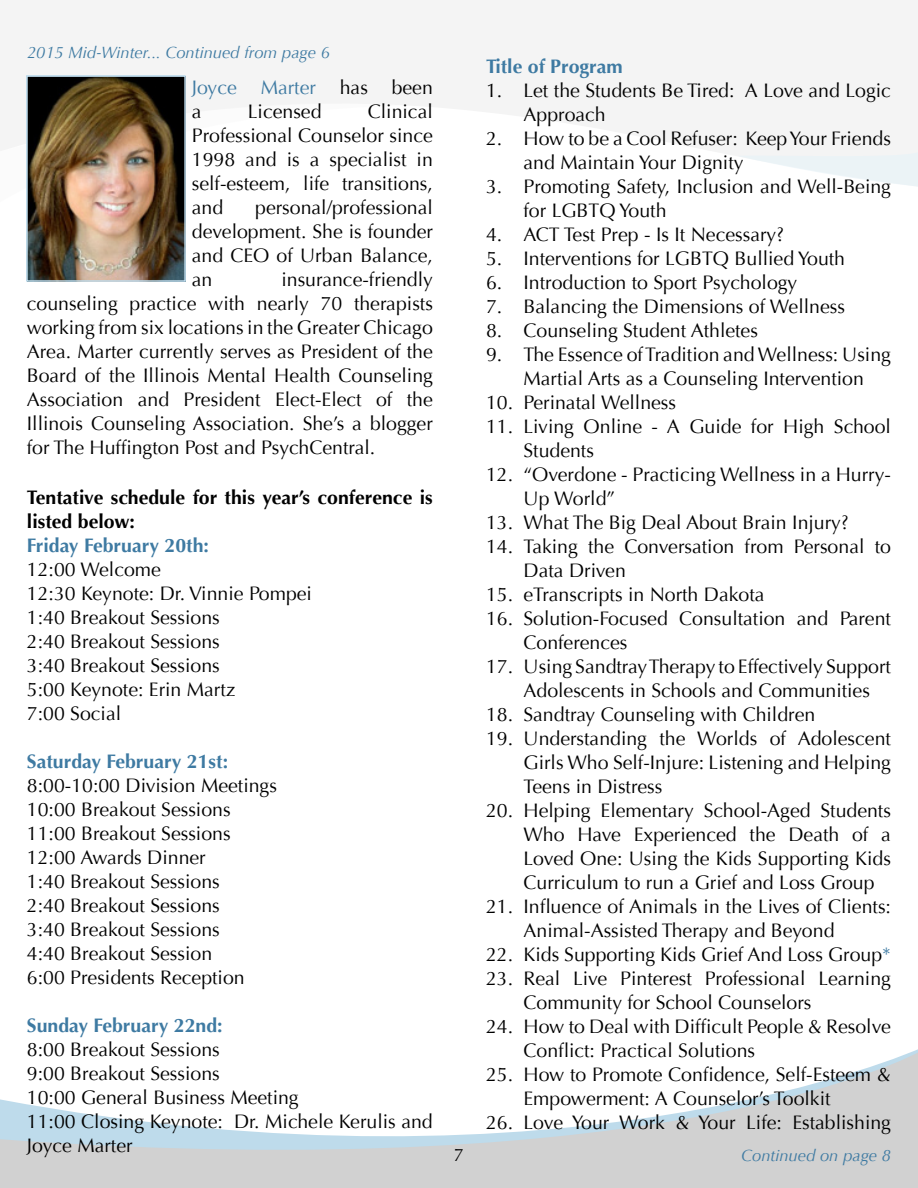
<style>
.page{position:relative;width:918px;height:1188px;background:#fff}
.page>*{position:absolute;margin:0;border:0;box-sizing:border-box;transform-origin:0 0}
.t1{font:19.5px/24px "Optima";color:#000}
.t2{font:700 19.5px "Optima";color:#3e7aa2}
.t3{font:700 19.5px/24px "Optima";color:#000}
.t4{font:19.5px/24px "Optima";color:#3e7aa2}
.t5{font:18px "Optima";color:#000}
.t6{font:italic 16.5px "Optima";color:#3e7aa2}
.s1{color:#000}
.s2{color:#3e7aa2}
</style>
<div class="page">
<svg style="left:0;top:0;width:918px;height:154px;fill:#f4f4f4"></svg>
<svg style="left:0;top:101px;width:405px;height:53px"></svg>
<svg style="left:726px;top:150px;width:192px;height:37px"></svg>
<svg style="left:0;top:1053px;width:918px;height:135px"></svg>
<img style="left:29px;top:78px;width:154px;height:201px">
<div style="left:26px;top:75px;width:160px;height:207px;border:2px solid #bedbeb"></div>
<p class="t6" style="left:27px;top:43px;width:304px">2015 Mid-Winter... Continued from page 6</p>
<p class="t4" style="left:192px;top:76px;width:243px">Joyce Marter <span class="s1">has been a</span></p>
<p class="t1" style="left:192px;top:100px;width:243px;text-align:justify;text-indent:176px">Clinical Professional Counselor since 1998 and is a specialist in self-esteem, life transitions, and</p>
<p class="t1" style="left:248px;top:100px;width:75px">Licensed</p>
<p class="t1" style="left:192px;top:196px;width:243px;text-align:justify;text-indent:63px">personal/professional development. She is founder and CEO of Urban Balance, an</p>
<p class="t1" style="left:27px;top:268px;width:408px;text-align:justify;text-indent:255px">insurance-friendly counseling practice with nearly 70 therapists working from six locations in the Greater Chicago Area. Marter currently serves as President of the Board of the Illinois Mental Health Counseling Association and President Elect-Elect of the Illinois Counseling Association. She’s a blogger for The Huffington Post and PsychCentral.</p>
<p class="t3" style="left:27px;top:486px;width:407px">Tentative schedule for this year’s conference is listed below:</p>
<p class="t2" style="left:27px;top:534px;width:184px">Friday February 20th:</p>
<p class="t1" style="left:27px;top:558px;width:287px">12:00 Welcome<br>12:30 Keynote: Dr. Vinnie Pompei<br>1:40 Breakout Sessions<br>2:40 Breakout Sessions<br>3:40 Breakout Sessions<br>5:00 Keynote: Erin Martz<br>7:00 Social</p>
<p class="t2" style="left:27px;top:750px;width:203px">Saturday February 21st:</p>
<p class="t1" style="left:27px;top:774px;width:252px">8:00-10:00 Division Meetings<br>10:00 Breakout Sessions<br>11:00 Breakout Sessions<br>12:00 Awards Dinner<br>1:40 Breakout Sessions<br>2:40 Breakout Sessions<br>3:40 Breakout Sessions<br>4:40 Breakout Session<br>6:00 Presidents Reception</p>
<p class="t2" style="left:27px;top:1014px;width:197px">Sunday February 22nd:</p>
<p class="t1" style="left:27px;top:1038px;width:407px">8:00 Breakout Sessions<br>9:00 Breakout Sessions<br>10:00 General Business Meeting<br>11:00 Closing Keynote: Dr. Michele Kerulis and<br>Joyce Marter</p>
<p class="t5" style="left:454px;top:1145px;width:12px">7</p>
<p class="t2" style="left:486px;top:55px;width:138px">Title of Program</p>
<p class="t1" style="left:523px;top:79px;width:369px;text-indent:-37px">1. Let the Students Be Tired: A Love and Logic<br>Approach</p>
<p class="t1" style="left:523px;top:127px;width:369px;text-indent:-37px">2. How to be a Cool Refuser: Keep Your Friends and Maintain Your Dignity</p>
<p class="t1" style="left:523px;top:175px;width:369px;text-indent:-37px">3. Promoting Safety, Inclusion and Well-Being for LGBTQ Youth</p>
<p class="t1" style="left:486px;top:223px;width:299px">4. ACT Test Prep - Is It Necessary?</p>
<p class="t1" style="left:486px;top:247px;width:361px">5. Interventions for LGBTQ Bullied Youth</p>
<p class="t1" style="left:486px;top:271px;width:313px">6. Introduction to Sport Psychology</p>
<p class="t1" style="left:486px;top:295px;width:361px">7. Balancing the Dimensions of Wellness</p>
<p class="t1" style="left:486px;top:319px;width:273px">8. Counseling Student Athletes</p>
<p class="t1" style="left:486px;top:343px;width:406px;text-align:center">9. The Essence of Tradition and Wellness: Using<br>Martial Arts as a Counseling Intervention</p>
<p class="t1" style="left:486px;top:391px;width:192px">10. Perinatal Wellness</p>
<p class="t1" style="left:523px;top:415px;width:369px;text-indent:-37px">11. Living Online - A Guide for High School<br>Students</p>
<p class="t1" style="left:523px;top:463px;width:369px;text-indent:-37px">12. “Overdone - Practicing Wellness in a Hurry-<br>Up World”</p>
<p class="t1" style="left:486px;top:511px;width:364px">13. What The Big Deal About Brain Injury?</p>
<p class="t1" style="left:523px;top:535px;width:369px;text-indent:-37px">14. Taking the Conversation from Personal to<br>Data Driven</p>
<p class="t1" style="left:486px;top:583px;width:280px">15. eTranscripts in North Dakota</p>
<p class="t1" style="left:523px;top:607px;width:369px;text-indent:-37px">16. Solution-Focused Consultation and Parent<br>Conferences</p>
<p class="t1" style="left:523px;top:655px;width:369px;text-indent:-37px">17. Using Sandtray Therapy to Effectively Support<br>Adolescents in Schools and Communities</p>
<p class="t1" style="left:486px;top:703px;width:331px">18. Sandtray Counseling with Children</p>
<p class="t1" style="left:523px;top:727px;width:369px;text-align:justify;text-indent:-37px">19. Understanding the Worlds of Adolescent Girls Who Self-Injure: Listening and Helping Teens in Distress</p>
<p class="t1" style="left:523px;top:799px;width:369px;text-align:justify;text-indent:-37px">20. Helping Elementary School-Aged Students Who Have Experienced the Death of a Loved One: Using the Kids Supporting Kids Curriculum to run a Grief and Loss Group</p>
<p class="t1" style="left:523px;top:895px;width:369px;text-indent:-37px">21. Influence of Animals in the Lives of Clients:<br>Animal-Assisted Therapy and Beyond</p>
<p class="t1" style="left:486px;top:943px;width:406px">22. Kids Supporting Kids Grief And Loss Group<span class="s2">*</span></p>
<p class="t1" style="left:523px;top:967px;width:369px;text-indent:-37px">23. Real Live Pinterest Professional Learning<br>Community for School Counselors</p>
<p class="t1" style="left:523px;top:1015px;width:369px;text-indent:-37px">24. How to Deal with Difficult People &amp; Resolve<br>Conflict: Practical Solutions</p>
<p class="t1" style="left:523px;top:1063px;width:369px;text-indent:-37px">25. How to Promote Confidence, Self-Esteem &amp;<br>Empowerment: A Counselor’s Toolkit</p>
<p class="t1" style="left:486px;top:1111px;width:407px">26. Love Your Work &amp; Your Life: Establishing</p>
<p class="t6" style="left:741px;top:1145px;width:151px">Continued on page 8</p>
</div>
